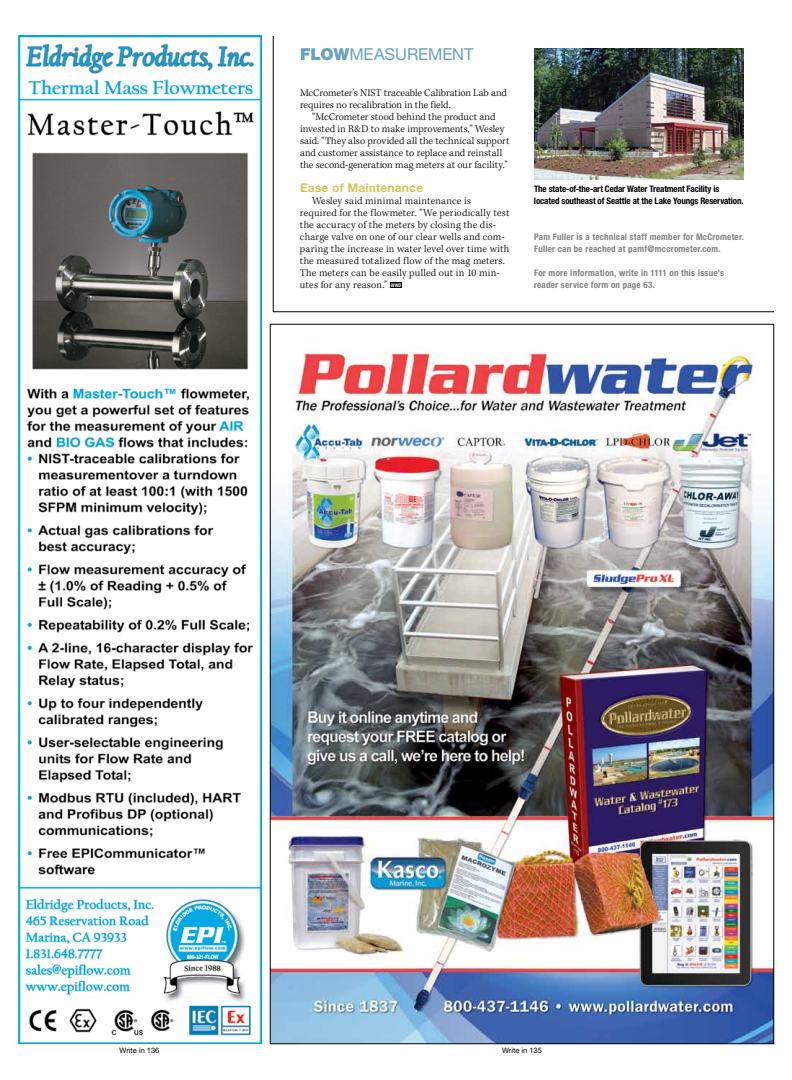
<style>
.page{position:relative;width:792px;height:1080px;background:#fff}
.page>*{position:absolute;margin:0;border:0;box-sizing:border-box;transform-origin:0 0}
.t1{font:16.5px "Helvetica Neue LT Std";letter-spacing:-.005em;color:#69a1c0}
.t2{font:700 12px "Helvetica Neue LT Std";letter-spacing:.015em;color:#d3c657}
.t3{font:300 10.5px/12px "Kepler Std";letter-spacing:.005em;color:#000}
.t4{font:700 condensed 9px/12px "Helvetica Neue LT Std";letter-spacing:.025em;color:#808284}
.t5{font:700 condensed 9px/12px "Helvetica Neue LT Std";letter-spacing:-.015em;color:#000}
.t6{font:7.5px "Helvetica Neue LT Std";color:#000}
.s1{font-weight:900}
.s2{font-family:"Helvetica Neue LT Std";font-weight:700;font-stretch:condensed;font-size:5px;color:#fff}
</style>
<div class="page">
<img style="left:18px;top:36px;width:243px;height:1008px">
<img style="left:272px;top:347px;width:500px;height:695px">
<svg style="left:273px;top:36px;width:501px;height:276px"></svg>
<img style="left:534px;top:48px;width:210px;height:132px">
<h1 class="t1" style="left:300px;top:44px;width:175px"><span class="s1">flow</span>MEASUREMENT</h1>
<p class="t3" style="left:300px;top:87px;width:209px">McCrometer’s NIST traceable Calibration Lab and requires no recalibration in the field.</p>
<p class="t3" style="left:300px;top:111px;width:211px;text-indent:12px">“McCrometer stood behind the product and invested in R&amp;D to make improvements,” Wesley said. “They also provided all the technical support and customer assistance to replace and reinstall the second-generation mag meters at our facility.”</p>
<p class="t2" style="left:300px;top:180px;width:125px">Ease of Maintenance</p>
<p class="t3" style="left:300px;top:195px;width:211px;text-indent:12px">Wesley said minimal maintenance is required for the flowmeter. “We periodically test the accuracy of the meters by closing the dis&shy;charge valve on one of our clear wells and com&shy;paring the increase in water level over time with the measured totalized flow of the mag meters.<br>The meters can be easily pulled out in 10 min&shy;utes for any reason.” <span class="s2">WWD</span></p>
<p class="t5" style="left:534px;top:183px;width:211px">The state-of-the-art Cedar Water Treatment Facility is located southeast of Seattle at the Lake Youngs Reservation.</p>
<p class="t4" style="left:534px;top:231px;width:211px">Pam Fuller is a technical staff member for McCrometer.<br>Fuller can be reached at pamf@mccrometer.com.</p>
<p class="t4" style="left:534px;top:267px;width:192px">For more information, write in 1111 on this issue’s reader service form on page 63.</p>
<p class="t6" style="left:120px;top:1046px;width:41px">WRITE IN 136</p>
<p class="t6" style="left:502px;top:1046px;width:41px">WRITE IN 135</p>
</div>
